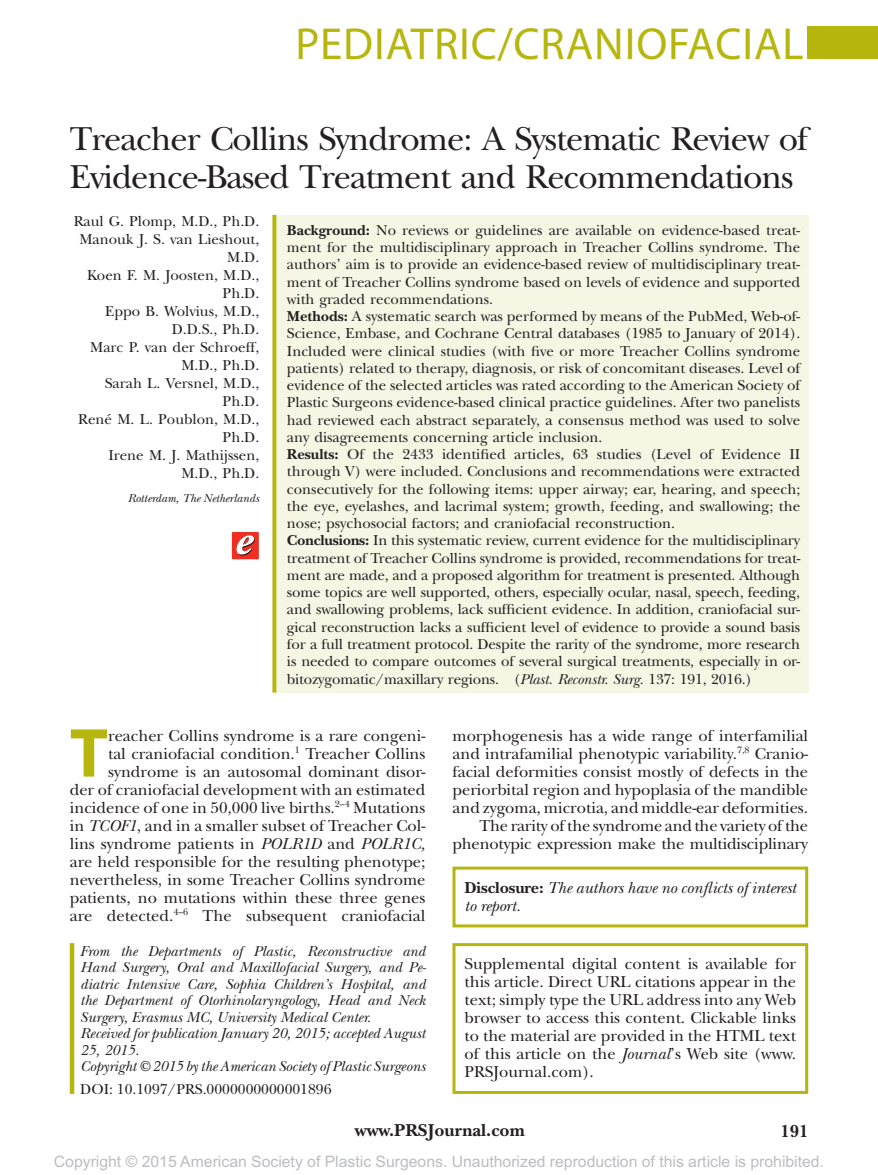
<style>
.page{position:relative;width:878px;height:1175px;background:#fff}
.page>*{position:absolute;margin:0;border:0;box-sizing:border-box;transform-origin:0 0}
.t1{font:700 69.9px "Myriad Pro";color:#b6b60f}
.t2{font:45px "Myriad Pro";letter-spacing:.02em;color:#b6b60f}
.t3{font:34.5px/37.5px "New Baskerville";letter-spacing:-.03em;color:#231f20}
.t4{font:700 18px "New Baskerville";color:#231f20}
.t5{font:16.5px/18px "New Baskerville";color:#231f20;text-align:right}
.t6{font:italic 16.5px/18px "New Baskerville";letter-spacing:-.005em;color:#231f20}
.t7{font:15.75px "Arial MT Std";color:#bcbdc0}
.t8{font:15px/17.2px "New Baskerville";color:#231f20;text-align:right}
.t9{font:italic 15px/16.5px "New Baskerville";color:#231f20}
.t10{font:italic 12px "New Baskerville";color:#231f20}
.s1{font-weight:700}
.s2{font-style:italic}
.s3{font-weight:700;font-style:normal}
</style>
<div class="page">
<div style="left:807px;top:26px;width:71px;height:33px;background:#b6b60f"></div>
<div style="left:452px;top:866px;width:356px;height:61px;border:3px solid #b6b60f"></div>
<hr style="left:70px;top:1054px;width:4px;height:40px;background:#b6b60f">
<div style="left:273px;top:215px;width:536px;height:477px;background:#f6f6e4"></div>
<svg style="left:272px;top:215px;width:4px;height:477px;background:#bdbd27"></svg>
<hr style="left:70px;top:943px;width:4px;height:111px;background:#b6b60f">
<div style="left:452px;top:943px;width:356px;height:151px;border:3px solid #b6b60f"></div>
<div style="left:232px;top:532px;width:27px;height:27px;background:#ee2e22"></div>
<svg style="left:236px;top:535px;width:19px;height:21px"></svg>
<h2 class="t2" style="left:295px;top:16px;width:510px">PEDIATRIC/CRANIOFACIAL</h2>
<h3 class="t3" style="left:70px;top:121px;width:739px">Treacher Collins Syndrome: A Systematic Review of<br>Evidence-Based Treatment and Recommendations</h3>
<p class="t8" style="left:74px;top:213px;width:187px;line-height:18px">Raul G. Plomp, M.D., Ph.D.<br>Manouk J. S. van Lieshout,<br>M.D.<br>Koen F. M. Joosten, M.D.,<br>Ph.D.<br>Eppo B. Wolvius, M.D.,<br>D.D.S., Ph.D.<br>Marc P. van der Schroeff,<br>M.D., Ph.D.<br>Sarah L. Versnel, M.D.,<br>Ph.D.<br>René M. L. Poublon, M.D.,<br>Ph.D.<br>Irene M. J. Mathijssen,<br>M.D., Ph.D.</p>
<p class="t10" style="left:128px;top:491px;width:133px">Rotterdam, The Netherlands</p>
<p class="t8" style="left:287px;top:221px;width:515px;text-align:left"><span class="s1">Background:</span> No reviews or guidelines are available on evidence-based treat&shy;ment for the multidisciplinary approach in Treacher Collins syndrome. The authors’ aim is to provide an evidence-based review of multidisciplinary treat&shy;ment of Treacher Collins syndrome based on levels of evidence and supported with graded recommendations.<br><span class="s1">Methods:</span> A systematic search was performed by means of the PubMed, Web-of-Science, Embase, and Cochrane Central databases (1985 to January of 2014).<br>Included were clinical studies (with five or more Treacher Collins syndrome patients) related to therapy, diagnosis, or risk of concomitant diseases. Level of evidence of the selected articles was rated according to the American Society of Plastic Surgeons evidence-based clinical practice guidelines. After two panelists had reviewed each abstract separately, a consensus method was used to solve any disagreements concerning article inclusion.<br><span class="s1">Results:</span> Of the 2433 identified articles, 63 studies (Level of Evidence II through V) were included. Conclusions and recommendations were extracted consecutively for the following items: upper airway; ear, hearing, and speech; the eye, eyelashes, and lacrimal system; growth, feeding, and swallowing; the nose; psychosocial factors; and craniofacial reconstruction.<br><span class="s1">Conclusions:</span> In this systematic review, current evidence for the multidisciplinary treatment of Treacher Collins syndrome is provided, recommendations for treat&shy;ment are made, and a proposed algorithm for treatment is presented. Although some topics are well supported, others, especially ocular, nasal, speech, feeding, and swallowing problems, lack sufficient evidence. In addition, craniofacial sur&shy;gical reconstruction lacks a sufficient level of evidence to provide a sound basis for a full treatment protocol. Despite the rarity of the syndrome, more research is needed to compare outcomes of several surgical treatments, especially in or&shy;bitozygomatic/maxillary regions. (<span class="s2">Plast. Reconstr. Surg.</span> 137: 191, 2016.)</p>
<p class="t5" style="left:70px;top:726px;width:357px">reacher Collins syndrome is a rare congeni-<br>tal craniofacial condition.<sup>1</sup> Treacher Collins syndrome is an autosomal dominant disor-<br>der of craniofacial development with an estimated incidence of one in 50,000 live births.<sup>2–4</sup> Mutations in <span class="s2">TCOF1</span>, and in a smaller subset of Treacher Col&shy;lins syndrome patients in <span class="s2">POLR1D</span> and <span class="s2">POLR1C, </span>are held responsible for the resulting phenotype; nevertheless, in some Treacher Collins syndrome patients, no mutations within these three genes are detected.<sup>4–6</sup> The subsequent craniofacial</p>
<p class="t5" style="left:452px;top:726px;width:357px">morphogenesis has a wide range of interfamilial and intrafamilial phenotypic variability.<sup>7,8</sup> Cranio&shy;facial deformities consist mostly of defects in the periorbital region and hypoplasia of the mandible and zygoma, microtia, and middle-ear deformities.<br>The rarity of the syndrome and the variety of the phenotypic expression make the multidisciplinary</p>
<h1 class="t1" style="left:70px;top:707px;width:40px">T</h1>
<p class="t6" style="left:464px;top:878px;width:333px"><span class="s3">Disclosure:</span> The authors have no conflicts of interest to report.</p>
<p class="t9" style="left:80px;top:942px;width:347px">From the Departments of Plastic, Reconstructive and Hand Surgery, Oral and Maxillofacial Surgery, and Pe&shy;diatric Intensive Care, Sophia Children’s Hospital, and the Department of Otorhinolaryngology, Head and Neck Surgery, Erasmus MC, University Medical Center.<br>Received for publication January 20, 2015; accepted August 25, 2015.</p>
<p class="t9" style="left:80px;top:1058px;width:347px">Copyright © 2015 by the American Society of Plastic Surgeons</p>
<p class="t8" style="left:80px;top:1080px;width:253px">DOI: 10.1097/PRS.0000000000001896</p>
<p class="t5" style="left:464px;top:955px;width:333px;text-align:justify">Supplemental digital content is available for this article. Direct URL citations appear in the text; simply type the URL address into any Web browser to access this content. Clickable links to the material are provided in the HTML text of this article on the <span class="s2">Journal</span>’s Web site (www.<br>PRSJournal.com).</p>
<p class="t4" style="left:355px;top:1119px;width:171px">www.PRSJournal.com</p>
<p class="t4" style="left:780px;top:1120px;width:30px">191</p>
<p class="t7" style="left:54px;top:1152px;width:771px">Copyright © 2015 American Society of Plastic Surgeons. Unauthorized reproduction of this article is prohibited.</p>
</div>
